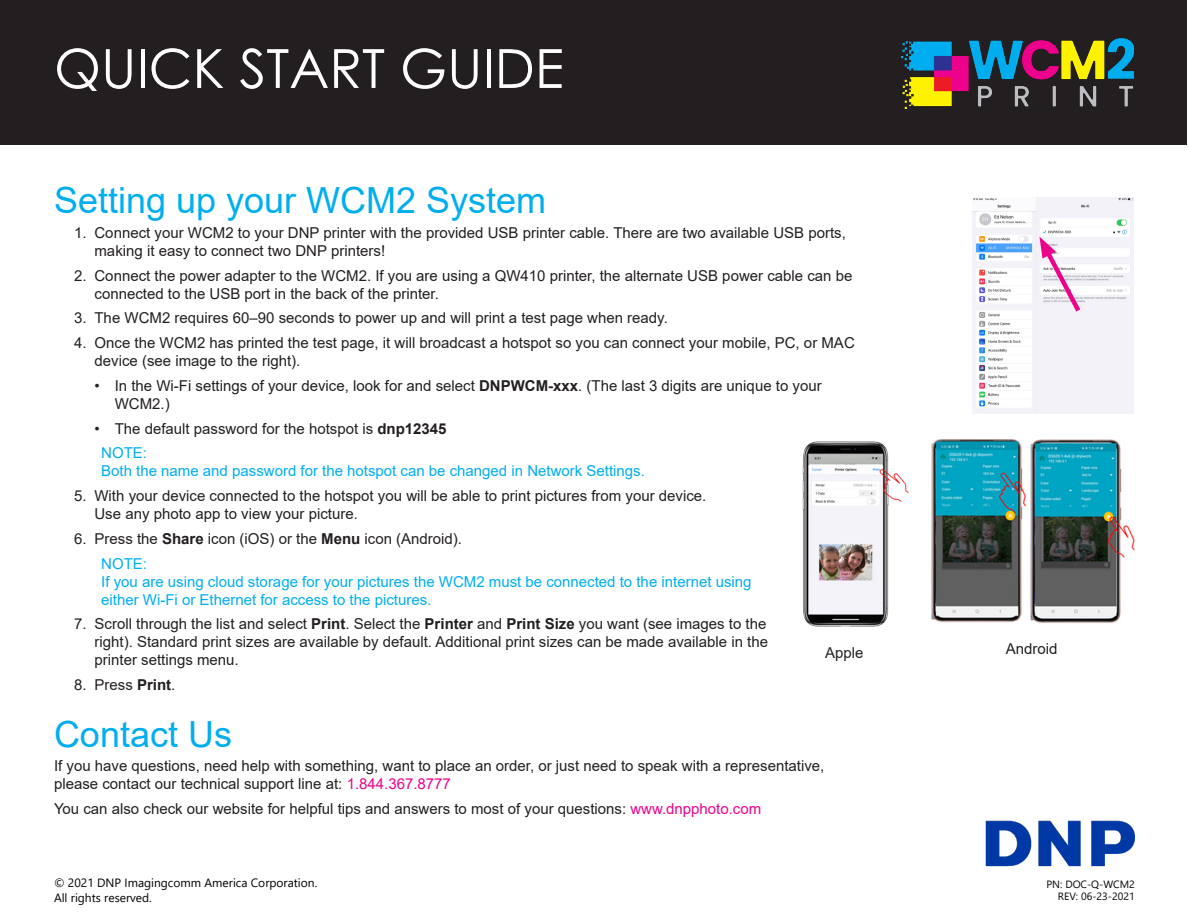
<style>
.page{position:relative;width:1188px;height:918px;background:#fff}
.page>*{position:absolute;margin:0;border:0;box-sizing:border-box;transform-origin:0 0}
.t1{font:54px "Century Gothic";color:#fff}
.Heading_1{font:36px "Arial";color:#00aeef}
.t2{font:15px/18px "Arial";color:#231f20}
.Note{font:15px/18px "Arial";color:#00aeef}
.Normal_White{font:12px/14.4px "Segoe UI";color:#000}
.t3{font:10.5px "Segoe UI";color:#050000}
.s1{font-weight:700}
.s2{color:#ed028c}
</style>
<div class="page">
<div style="left:1px;top:1px;width:1186px;height:144px;background:#231f20"></div>
<img style="left:901px;top:39px;width:233px;height:70px">
<img style="left:972px;top:198px;width:162px;height:216px">
<img style="left:931px;top:440px;width:204px;height:183px">
<img style="left:802px;top:441px;width:107px;height:186px">
<svg style="left:1039px;top:237px;width:45px;height:80px"></svg>
<img style="left:986px;top:820px;width:149px;height:47px">
<p class="t1" style="left:54px;top:31px;width:511px">QUICK START GUIDE</p>
<p class="Heading_1" style="left:54px;top:176px;width:494px">Setting up your WCM2 System</p>
<p class="t2" style="left:94px;top:223px;width:753px;text-indent:-20px">1. Connect your WCM2 to your DNP printer with the provided USB printer cable. There are two available USB ports, making it easy to connect two DNP printers!</p>
<p class="t2" style="left:94px;top:266px;width:759px;text-indent:-20px">2. Connect the power adapter to the WCM2. If you are using a QW410 printer, the alternate USB power cable can be connected to the USB port in the back of the printer.</p>
<p class="t2" style="left:74px;top:309px;width:595px">3. The WCM2 requires 60–90 seconds to power up and will print a test page when ready.</p>
<p class="t2" style="left:94px;top:334px;width:762px;text-indent:-20px">4. Once the WCM2 has printed the test page, it will broadcast a hotspot so you can connect your mobile, PC, or MAC device (see image to the right).</p>
<p class="t2" style="left:115px;top:376px;width:708px;text-indent:-20px">• In the Wi-Fi settings of your device, look for and select <span class="s1">DNPWCM-xxx</span>. (The last 3 digits are unique to your<br>WCM2.)</p>
<p class="t2" style="left:94px;top:419px;width:354px">• The default password for the hotspot is <span class="s1">dnp12345</span></p>
<p class="Note" style="left:101px;top:444px;width:545px">NOTE:<br>Both the name and password for the hotspot can be changed in Network Settings.</p>
<p class="t2" style="left:94px;top:487px;width:613px;text-indent:-20px">5. With your device connected to the hotspot you will be able to print pictures from your device.<br>Use any photo app to view your picture.</p>
<p class="t2" style="left:74px;top:529px;width:389px">6. Press the <span class="s1">Share</span> icon (iOS) or the <span class="s1">Menu</span> icon (Android).</p>
<p class="Note" style="left:101px;top:554px;width:652px">NOTE:<br>If you are using cloud storage for your pictures the WCM2 must be connected to the internet using either Wi-Fi or Ethernet for access to the pictures.</p>
<p class="t2" style="left:94px;top:615px;width:675px;text-align:justify;text-indent:-20px">7. Scroll through the list and select <span class="s1">Print</span>. Select the <span class="s1">Printer</span> and <span class="s1">Print Size</span> you want (see images to the right). Standard print sizes are available by default. Additional print sizes can be made available in the printer settings menu.</p>
<p class="t2" style="left:74px;top:676px;width:103px">8. Press <span class="s1">Print</span>.</p>
<p class="Heading_1" style="left:54px;top:709px;width:180px">Contact Us</p>
<p class="t2" style="left:54px;top:757px;width:772px">If you have questions, need help with something, want to place an order, or just need to speak with a representative, please contact our technical support line at: <span class="s2">1.844.367.8777</span></p>
<p class="t2" style="left:54px;top:800px;width:709px">You can also check our website for helpful tips and answers to most of your questions: <span class="s2">www.dnpphoto.com</span></p>
<p class="t2" style="left:825px;top:644px;width:40px">Apple</p>
<p class="t2" style="left:1006px;top:640px;width:53px">Android</p>
<p class="Normal_White" style="left:54px;top:875px;width:265px">© 2021 DNP Imagingcomm America Corporation.<br>All rights reserved.</p>
<p class="t3" style="left:1046px;top:874px;width:90px">PN: DOC-Q-WCM2</p>
<p class="t3" style="left:1058px;top:887px;width:78px">REV: 06-23-2021</p>
</div>
